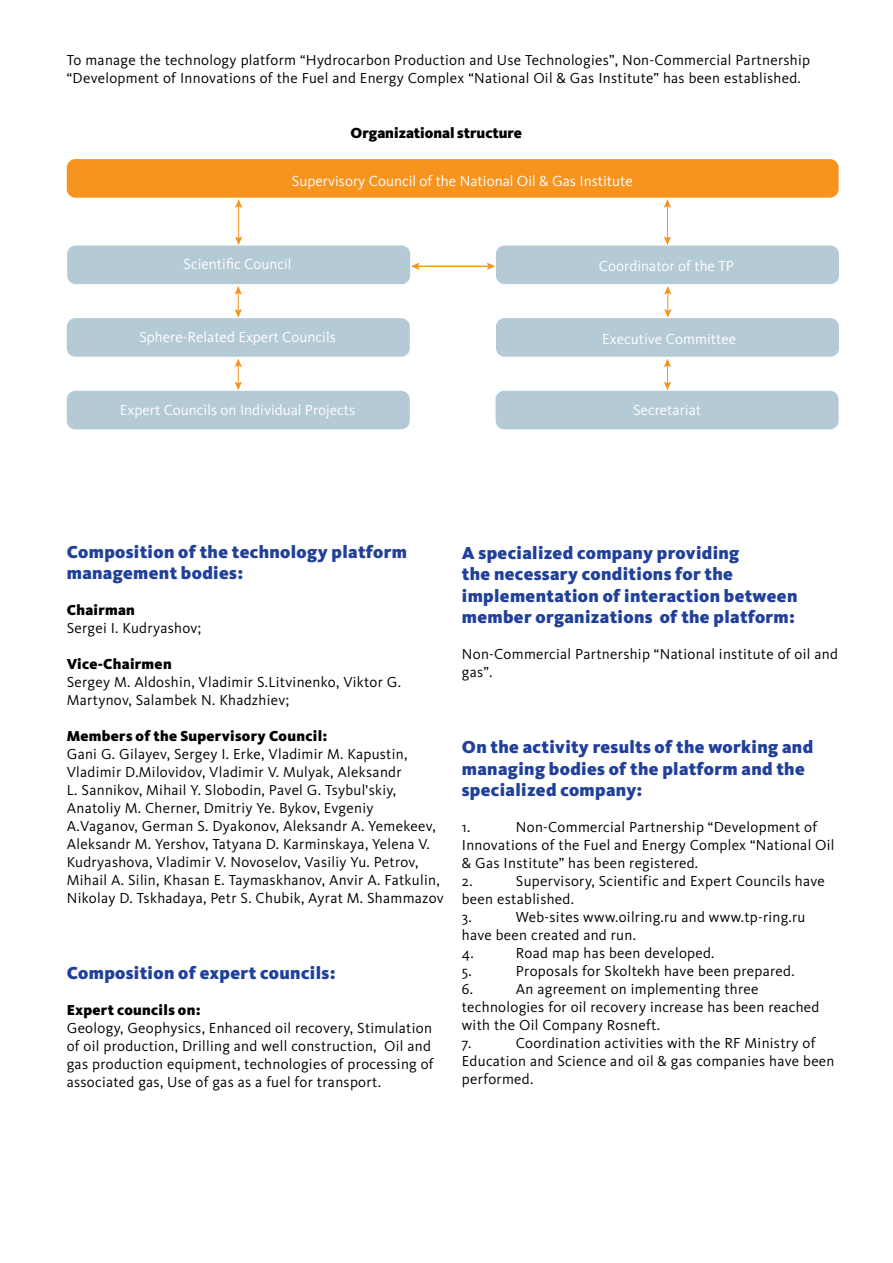
<style>
.page{position:relative;width:893px;height:1263px;background:#fff}
.page>*{position:absolute;margin:0;border:0;box-sizing:border-box;transform-origin:0 0}
.t1{font:900 18px/21.6px "Kievit Pro";letter-spacing:.02em;color:#21409a}
.t2{font:15.15px "Kievit Pro";color:#fff}
.t3{font:900 15.15px "Kievit Pro";color:#000}
.t4{font:15px/18px "Kievit Pro";letter-spacing:.02em;color:#000}
.t5{font:900 15px "Kievit Pro";letter-spacing:.02em;color:#000}
</style>
<div class="page">
<div style="left:67px;top:159px;width:772px;height:39px;background:#f7941e;border-radius:9px"></div>
<hr style="left:238px;top:203px;width:1px;height:36px;background:#f7941e">
<svg style="left:235px;top:236px;width:7px;height:9px"></svg>
<svg style="left:235px;top:199px;width:7px;height:9px"></svg>
<div style="left:67px;top:246px;width:343px;height:38px;background:#b4cad5;border-radius:9px"></div>
<hr style="left:667px;top:203px;width:1px;height:36px;background:#f7941e">
<svg style="left:664px;top:236px;width:7px;height:9px"></svg>
<svg style="left:664px;top:199px;width:7px;height:9px"></svg>
<hr style="left:417px;top:266px;width:71px;height:1px;background:#f7941e">
<svg style="left:487px;top:263px;width:8px;height:7px"></svg>
<svg style="left:411px;top:263px;width:9px;height:7px"></svg>
<div style="left:496px;top:246px;width:343px;height:38px;background:#b4cad5;border-radius:9px"></div>
<svg style="left:235px;top:286px;width:7px;height:32px"></svg>
<div style="left:67px;top:318px;width:343px;height:39px;background:#b4cad5;border-radius:9px"></div>
<svg style="left:664px;top:286px;width:7px;height:32px"></svg>
<div style="left:496px;top:318px;width:343px;height:39px;background:#b4cad5;border-radius:9px"></div>
<svg style="left:235px;top:359px;width:7px;height:31px"></svg>
<div style="left:67px;top:391px;width:343px;height:38px;background:#b4cad5;border-radius:9px"></div>
<svg style="left:664px;top:359px;width:7px;height:31px"></svg>
<div style="left:496px;top:391px;width:343px;height:38px;background:#b4cad5;border-radius:9px"></div>
<p class="t4" style="left:67px;top:51px;width:745px">To manage the technology platform “Hydrocarbon Production and Use Technologies”, Non-Commercial Partnership “Development of Innovations of the Fuel and Energy Complex “National Oil &amp; Gas Institute” has been established.</p>
<p class="t3" style="left:351px;top:124px;width:173px">Organizational structure</p>
<p class="t2" style="left:292px;top:171px;width:342px">Supervisory Council of the National Oil &amp; Gas Institute</p>
<p class="t2" style="left:184px;top:255px;width:110px">Scientific Council</p>
<p class="t2" style="left:599px;top:257px;width:137px">Coordinator of the TP</p>
<p class="t2" style="left:139px;top:328px;width:198px">Sphere-Related Expert Councils</p>
<p class="t2" style="left:602px;top:329px;width:135px">Executive Committee</p>
<p class="t2" style="left:120px;top:401px;width:237px">Expert Councils on Individual Projects</p>
<p class="t2" style="left:633px;top:401px;width:70px">Secretariat</p>
<p class="t1" style="left:67px;top:541px;width:342px">Composition of the technology platform management bodies:</p>
<p class="t5" style="left:67px;top:601px;width:70px">Chairman</p>
<p class="t4" style="left:67px;top:619px;width:136px">Sergei I. Kudryashov;</p>
<p class="t5" style="left:67px;top:655px;width:106px">Vice-Chairmen</p>
<p class="t4" style="left:67px;top:673px;width:336px">Sergey M. Aldoshin, Vladimir S.Litvinenko, Viktor G.<br>Martynov, Salambek N . Khadzhiev;</p>
<p class="t5" style="left:67px;top:727px;width:262px">Members of the Supervisory Council:</p>
<p class="t4" style="left:67px;top:745px;width:379px">Gani G. Gilayev, Sergey I. Erke, Vladimir M. Kapustin, Vladimir D.Milovidov, Vladimir V. Mulyak, Aleksandr<br>L. Sannikov, Mihail Y. Slobodin, Pavel G. Tsybul'skiy, Anatoliy M. Cherner, Dmitriy Ye. Bykov, Evgeniy A.Vaganov, German S. Dyakonov, Aleksandr A. Yemekeev, Aleksandr M. Yershov, Tatyana D. Karminskaya, Yelena V.<br>Kudryashova, Vladimir V. N ovoselov, Vasiliy Yu. Petrov, Mihail A. Silin, Khasan E. Taymaskhanov, Anvir A. Fatkulin, N ikolay D. Tskhadaya, Petr S. Chubik, Ayrat M. Shammazov</p>
<p class="t1" style="left:67px;top:962px;width:270px">Composition of expert councils:</p>
<p class="t5" style="left:67px;top:1001px;width:135px">Expert councils on:</p>
<p class="t4" style="left:67px;top:1019px;width:369px">Geology, Geophysics, Enhanced oil recovery, Stimulation of oil production, Drilling and well construction, Oil and gas production equipment, technologies of processing of associated gas, Use of gas as a fuel for transport.</p>
<p class="t1" style="left:462px;top:542px;width:337px">A specialized company providing<br>the necessary conditions for the implementation of interaction between member organizations of the platform:</p>
<p class="t4" style="left:462px;top:645px;width:378px">Non-Commercial Partnership “National institute of oil and gas”.</p>
<p class="t1" style="left:462px;top:736px;width:353px">On the activity results of the working and managing bodies of the platform and the specialized company:</p>
<p class="t4" style="left:462px;top:818px;width:37px">1. N</p>
<p class="t4" style="left:462px;top:818px;width:374px;text-indent:65px">on-Commercial Partnership “Development of Innovations of the Fuel and Energy Complex “National Oil &amp; Gas Institute” has been registered.<br>2.</p>
<p class="t4" style="left:462px;top:872px;width:364px;text-indent:54px">Supervisory, Scientific and Expert Councils have been established.<br>3.</p>
<p class="t4" style="left:462px;top:908px;width:345px;text-indent:54px">Web-sites www.oilring.ru and www.tp-ring.ru have been created and run.</p>
<p class="t4" style="left:462px;top:944px;width:39px">4. R</p>
<p class="t4" style="left:525px;top:944px;width:191px">oad map has been developed.</p>
<p class="t4" style="left:462px;top:962px;width:11px">5.</p>
<p class="t4" style="left:516px;top:962px;width:280px">Proposals for Skoltekh have been prepared.</p>
<p class="t4" style="left:462px;top:980px;width:39px">6. A</p>
<p class="t4" style="left:462px;top:980px;width:359px;text-indent:64px">n agreement on implementing three technologies for oil recovery increase has been reached with the Oil Company Rosneft.</p>
<p class="t4" style="left:462px;top:1034px;width:38px">7. C</p>
<p class="t4" style="left:462px;top:1034px;width:374px;text-indent:63px">oordination activities with the RF Ministry of<br>Education and Science and oil &amp; gas companies have been performed.</p>
</div>
